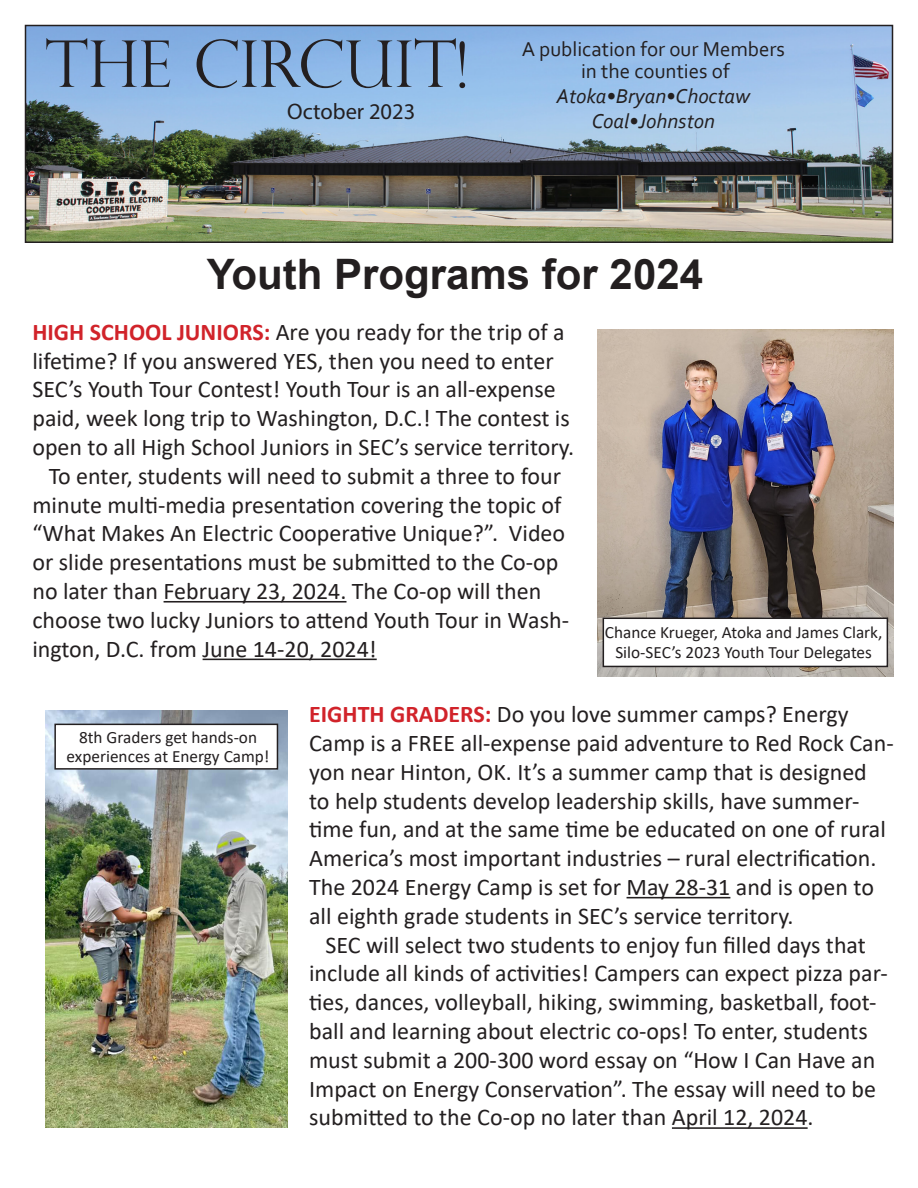
<style>
.page{position:relative;width:918px;height:1188px;background:#fff}
.page>*{position:absolute;margin:0;border:0;box-sizing:border-box;transform-origin:0 0}
.t1{font:300 64.5px "Perpetua Titling";color:#231f20}
.t2{font:700 42px "Arial";color:#231f20}
.t3{font:24px/28.8px "Calibri";color:#231f20}
.t4{font:22.5px "Myriad Pro";color:#231f20}
.t5{font:21px "Corbel";color:#231f20}
.t6{font:italic 21px "Corbel";color:#231f20}
.t7{font:17.25px/20.7px "Calibri";color:#231f20;text-align:center}
.s1{font-weight:700;color:#d1232a}
</style>
<div class="page">
<img style="left:28px;top:28px;width:862px;height:212px">
<div style="left:25px;top:25px;width:868px;height:218px;border:2px solid #231f20"></div>
<hr style="left:164px;top:601px;width:182px;height:2px;background:#231f20">
<hr style="left:203px;top:659px;width:174px;height:1px;background:#231f20">
<hr style="left:627px;top:897px;width:103px;height:1px;background:#231f20">
<hr style="left:672px;top:1127px;width:136px;height:2px;background:#231f20">
<img style="left:597px;top:330px;width:296px;height:346px">
<div style="left:603px;top:618px;width:284px;height:48px;background:#fff"></div>
<div style="left:603px;top:618px;width:285px;height:49px;border:2px solid #231f20"></div>
<img style="left:45px;top:711px;width:242px;height:417px">
<div style="left:55px;top:724px;width:222px;height:45px;background:#fff"></div>
<div style="left:54px;top:724px;width:224px;height:46px;border:2px solid #231f20"></div>
<p class="t1" style="left:45px;top:25px;width:424px">THE CIRCUIT!</p>
<p class="t5" style="left:522px;top:36px;width:265px">A publication for our Members</p>
<p class="t5" style="left:581px;top:58px;width:150px">in the counties of</p>
<p class="t6" style="left:557px;top:83px;width:195px">Atoka•Bryan•Choctaw</p>
<p class="t6" style="left:592px;top:108px;width:125px">Coal•Johnston</p>
<p class="t4" style="left:287px;top:98px;width:130px">October 2023</p>
<p class="t2" style="left:207px;top:245px;width:498px">Youth Programs for 2024</p>
<p class="t3" style="left:32px;top:317px;width:543px"><span class="s1">HIGH SCHOOL JUNIORS:</span> Are you ready for the trip of a lifetime? If you answered YES, then you need to enter SEC’s Youth Tour Contest! Youth Tour is an all-expense paid, week long trip to Washington, D.C.! The contest is open to all High School Juniors in SEC’s service territory.</p>
<p class="t3" style="left:32px;top:461px;width:538px;text-indent:16px">To enter, students will need to submit a three to four minute multi-media presentation covering the topic of “What Makes An Electric Cooperative Unique?”. Video or slide presentations must be submitted to the Co-op no later than February 23, 2024. The Co-op will then choose two lucky Juniors to attend Youth Tour in Wash&shy;ington, D.C. from June 14-20, 2024!</p>
<p class="t7" style="left:605px;top:621px;width:279px">Chance Krueger, Atoka and James Clark,<br>Silo-SEC’s 2023 Youth Tour Delegates</p>
<p class="t7" style="left:79px;top:726px;width:180px">8th Graders get hands-on</p>
<p class="t7" style="left:67px;top:746px;width:204px">experiences at Energy Camp!</p>
<p class="t3" style="left:309px;top:699px;width:586px"><span class="s1">EIGHTH GRADERS:</span> Do you love summer camps? Energy Camp is a FREE all-expense paid adventure to Red Rock Can&shy;yon near Hinton, OK. It’s a summer camp that is designed<br>to help students develop leadership skills, have summer&shy;time fun, and at the same time be educated on one of rural America’s most important industries – rural electrification.<br>The 2024 Energy Camp is set for May 28-31 and is open to all eighth grade students in SEC’s service territory.</p>
<p class="t3" style="left:309px;top:930px;width:580px;text-indent:16px">SEC will select two students to enjoy fun filled days that include all kinds of activities! Campers can expect pizza par&shy;ties, dances, volleyball, hiking, swimming, basketball, foot&shy;ball and learning about electric co-ops! To enter, students must submit a 200-300 word essay on “How I Can Have an Impact on Energy Conservation”. The essay will need to be submitted to the Co-op no later than April 12, 2024.</p>
</div>
